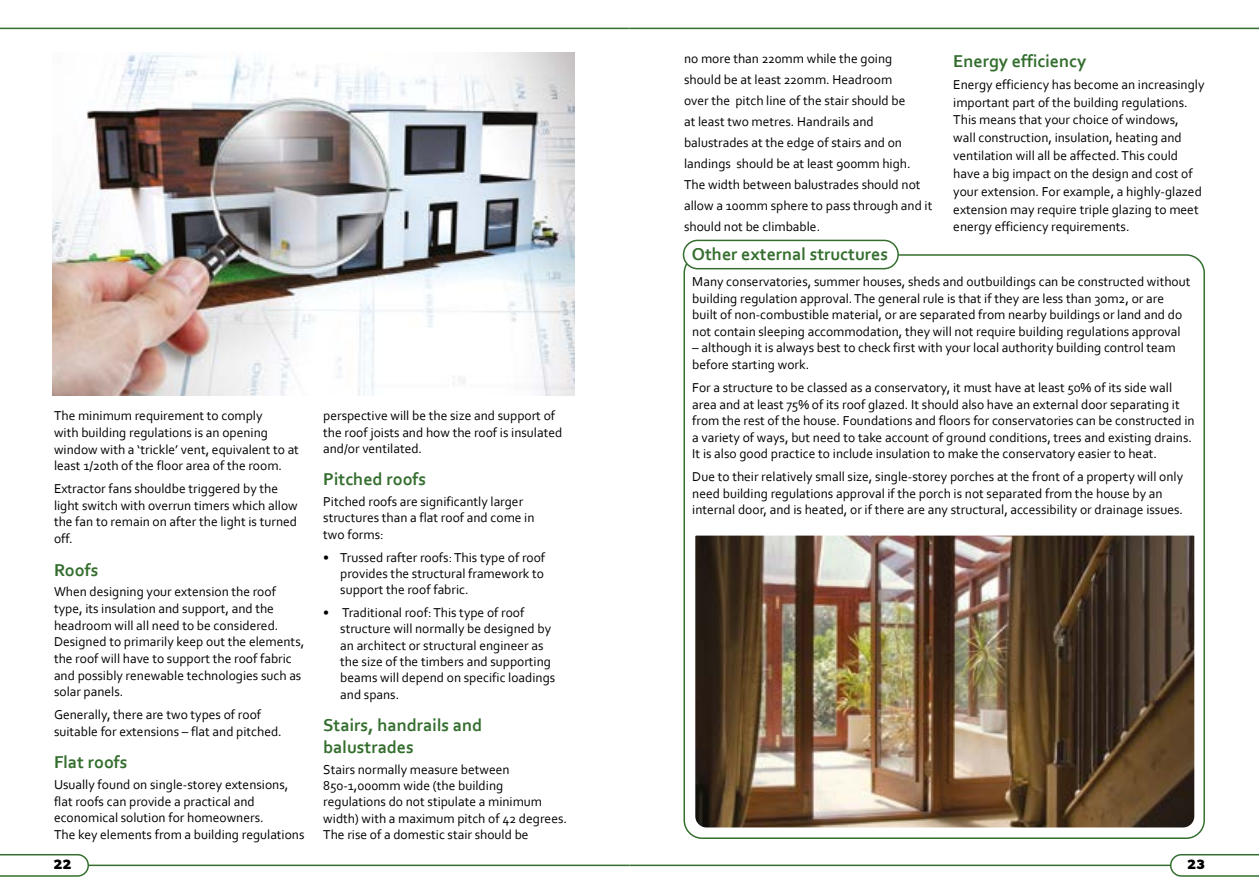
<style>
.page{position:relative;width:1259px;height:893px;background:#fff}
.page>*{position:absolute;margin:0;border:0;box-sizing:border-box;transform-origin:0 0}
.Sub_Heads{font:700 18px/21.8px "Corbel";color:#346e2e}
.Body{font:13.5px/16.6px "Corbel";color:#000}
.Bullet{font:13.5px/16.4px "Corbel";color:#000;text-align:justify}
.t1{font:700 13.5px "Gibson";color:#000}
</style>
<div class="page">
<hr style="left:0;top:28px;width:629px;height:1px;background:#346e2e">
<hr style="left:629px;top:28px;width:630px;height:1px;background:#346e2e">
<hr style="left:0;top:865px;width:629px;height:1px;background:#346e2e">
<hr style="left:629px;top:865px;width:630px;height:1px;background:#346e2e">
<svg style="left:0;top:854px;width:90px;height:23px"></svg>
<svg style="left:1169px;top:854px;width:90px;height:23px"></svg>
<img style="left:52px;top:53px;width:523px;height:342px">
<div style="left:683px;top:240px;width:216px;height:29px;border:2px solid #346e2e;border-radius:14px"></div>
<img style="left:695px;top:535px;width:500px;height:293px">
<p class="Body" style="left:684px;top:48px;width:250px;line-height:21px">no more than 220mm while the going should be at least 220mm. Headroom<br>over the pitch line of the stair should be<br>at least two metres. Handrails and balustrades at the edge of stairs and on landings should be at least 900mm high.<br>The width between balustrades should not allow a 100mm sphere to pass through and it should not be climbable.</p>
<h3 class="Sub_Heads" style="left:953px;top:50px;width:134px">Energy efficiency</h3>
<p class="Body" style="left:953px;top:75px;width:253px;line-height:17.9px">Energy efficiency has become an increasingly important part of the building regulations.<br>This means that your choice of windows, wall construction, insulation, heating and ventilation will all be affected. This could have a big impact on the design and cost of your extension. For example, a highly-glazed extension may require triple glazing to meet energy efficiency requirements.</p>
<p class="Body" style="left:54px;top:407px;width:246px">The minimum requirement to comply<br>with building regulations is an opening window with a ‘trickle’ vent, equivalent to at least 1/20th of the floor area of the room.</p>
<p class="Body" style="left:54px;top:480px;width:245px">Extractor fans shouldbe triggered by the light switch with overrun timers which allow the fan to remain on after the light is turned off.</p>
<h3 class="Sub_Heads" style="left:54px;top:558px;width:46px">Roofs</h3>
<p class="Body" style="left:54px;top:583px;width:252px">When designing your extension the roof type, its insulation and support, and the headroom will all need to be considered.<br>Designed to primarily keep out the elements, the roof will have to support the roof fabric and possibly renewable technologies such as solar panels.</p>
<p class="Body" style="left:54px;top:706px;width:229px">Generally, there are two types of roof suitable for extensions – flat and pitched.</p>
<h3 class="Sub_Heads" style="left:54px;top:751px;width:75px">Flat roofs</h3>
<p class="Body" style="left:54px;top:776px;width:252px">Usually found on single-storey extensions, flat roofs can provide a practical and economical solution for homeowners.<br>The key elements from a building regulations</p>
<p class="Body" style="left:323px;top:407px;width:240px">perspective will be the size and support of the roof joists and how the roof is insulated and/or ventilated.</p>
<h3 class="Sub_Heads" style="left:323px;top:468px;width:104px">Pitched roofs</h3>
<p class="Body" style="left:323px;top:493px;width:213px">Pitched roofs are significantly larger structures than a flat roof and come in two forms:</p>
<p class="Bullet" style="left:340px;top:549px;width:206px;text-indent:-17px">• Trussed rafter roofs: This type of roof provides the structural framework to support the roof fabric.</p>
<p class="Bullet" style="left:340px;top:604px;width:217px;text-align:left;text-indent:-17px">• Traditional roof: This type of roof structure will normally be designed by an architect or structural engineer as the size of the timbers and supporting beams will depend on specific loadings and spans.</p>
<h3 class="Sub_Heads" style="left:323px;top:714px;width:160px">Stairs, handrails and balustrades</h3>
<p class="Body" style="left:323px;top:760px;width:245px">Stairs normally measure between 850-1,000mm wide (the building regulations do not stipulate a minimum width) with a maximum pitch of 42 degrees.<br>The rise of a domestic stair should be</p>
<h3 class="Sub_Heads" style="left:692px;top:242px;width:198px">Other external structures</h3>
<p class="Body" style="left:692px;top:273px;width:499px">Many conservatories, summer houses, sheds and outbuildings can be constructed without building regulation approval. The general rule is that if they are less than 30m2, or are built of non-combustible material, or are separated from nearby buildings or land and do not contain sleeping accommodation, they will not require building regulations approval</p>
<p class="Body" style="left:692px;top:339px;width:485px">– although it is always best to check first with your local authority building control team before starting work.</p>
<p class="Body" style="left:692px;top:379px;width:504px">For a structure to be classed as a conservatory, it must have at least 50% of its side wall area and at least 75% of its roof glazed. It should also have an external door separating it from the rest of the house. Foundations and floors for conservatories can be constructed in a variety of ways, but need to take account of ground conditions, trees and existing drains.<br>It is also good practice to include insulation to make the conservatory easier to heat.</p>
<p class="Body" style="left:692px;top:468px;width:492px">Due to their relatively small size, single-storey porches at the front of a property will only need building regulations approval if the porch is not separated from the house by an internal door, and is heated, or if there are any structural, accessibility or drainage issues.</p>
<p class="t1" style="left:53px;top:856px;width:19px">22</p>
<p class="t1" style="left:1187px;top:856px;width:19px">23</p>
</div>
